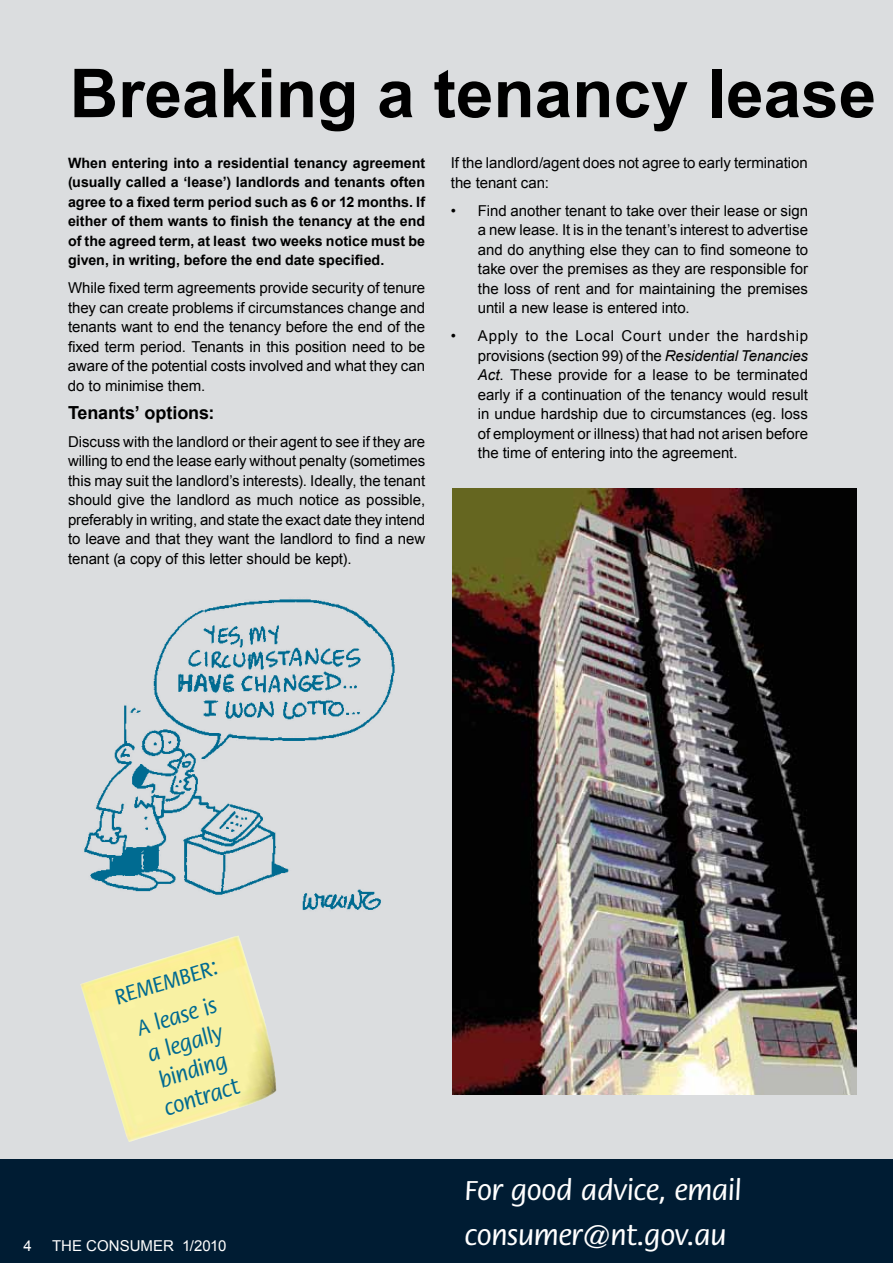
<style>
.page{position:relative;width:893px;height:1263px;background:#fff}
.page>*{position:absolute;margin:0;border:0;box-sizing:border-box;transform-origin:0 0}
.t1{font:700 67.5px "Arial";color:#000}
.t2{font:500 30px "Flora Std";letter-spacing:-.02em;color:#fff}
.t3{font:500 23.4px/28px "Flora Std";color:#006a91;text-align:center;scale:.96 1}
.t4{font:700 18px "Arial";letter-spacing:-.005em;color:#000}
.t5{font:15px/19.5px "Arial";letter-spacing:-.005em;color:#000;text-align:justify}
.t6{font:15px "Arial";color:#fff}
.t7{font:700 14.25px/19.5px "Arial";color:#000;text-align:justify}
.s1{font-style:italic}
</style>
<div class="page">
<div style="left:0;top:1158px;width:893px;height:105px;background:#001c33"></div>
<div style="left:0;top:0;width:893px;height:1158px;background:#dbdddf"></div>
<img style="left:453px;top:489px;width:404px;height:605px">
<img style="left:84px;top:599px;width:311px;height:311px">
<img style="left:80px;top:936px;width:196px;height:206px">
<h1 class="t1" style="left:70px;top:56px;width:808px">Breaking a tenancy lease</h1>
<p class="t7" style="left:68px;top:153px;width:359px">When entering into a residential tenancy agreement (usually called a ‘lease’) landlords and tenants often agree to a fixed term period such as 6 or 12 months. If either of them wants to finish the tenancy at the end of the agreed term, at least two weeks notice must be given, in writing, before the end date specified.</p>
<p class="t5" style="left:68px;top:278px;width:359px">While fixed term agreements provide security of tenure they can create problems if circumstances change and tenants want to end the tenancy before the end of the fixed term period. Tenants in this position need to be aware of the potential costs involved and what they can do to minimise them.</p>
<p class="t4" style="left:68px;top:402px;width:148px">Tenants’ options:</p>
<p class="t5" style="left:68px;top:432px;width:359px">Discuss with the landlord or their agent to see if they are willing to end the lease early without penalty (sometimes this may suit the landlord’s interests). Ideally, the tenant should give the landlord as much notice as possible, preferably in writing, and state the exact date they intend to leave and that they want the landlord to find a new tenant (a copy of this letter should be kept).</p>
<p class="t5" style="left:451px;top:153px;width:359px">If the landlord/agent does not agree to early termination the tenant can:</p>
<p class="t5" style="left:478px;top:201px;width:332px;text-indent:-27px">• Find another tenant to take over their lease or sign a new lease. It is in the tenant’s interest to advertise and do anything else they can to find someone to take over the premises as they are responsible for the loss of rent and for maintaining the premises until a new lease is entered into.</p>
<p class="t5" style="left:478px;top:326px;width:332px;text-indent:-27px">• Apply to the Local Court under the hardship provisions (section 99) of the <span class="s1">Residential Tenancies Act</span>. These provide for a lease to be terminated early if a continuation of the tenancy would result in undue hardship due to circumstances (eg. loss of employment or illness) that had not arisen before the time of entering into the agreement.</p>
<h3 class="t3" style="left:110px;top:980px;width:113px;line-height:36.3px;rotate:-17deg">REMEMBER:<br>A lease is</h3>
<h3 class="t3" style="left:144px;top:1042px;width:82px;text-align:left;rotate:-17deg">a legally binding contract</h3>
<p class="t6" style="left:23px;top:1237px;width:10px">4</p>
<p class="t6" style="left:52px;top:1237px;width:176px">THE CONSUMER 1/2010</p>
<h2 class="t2" style="left:464px;top:1175px;width:279px">For good advice, email</h2>
<h2 class="t2" style="left:464px;top:1220px;width:264px">consumer@nt.gov.au</h2>
</div>
